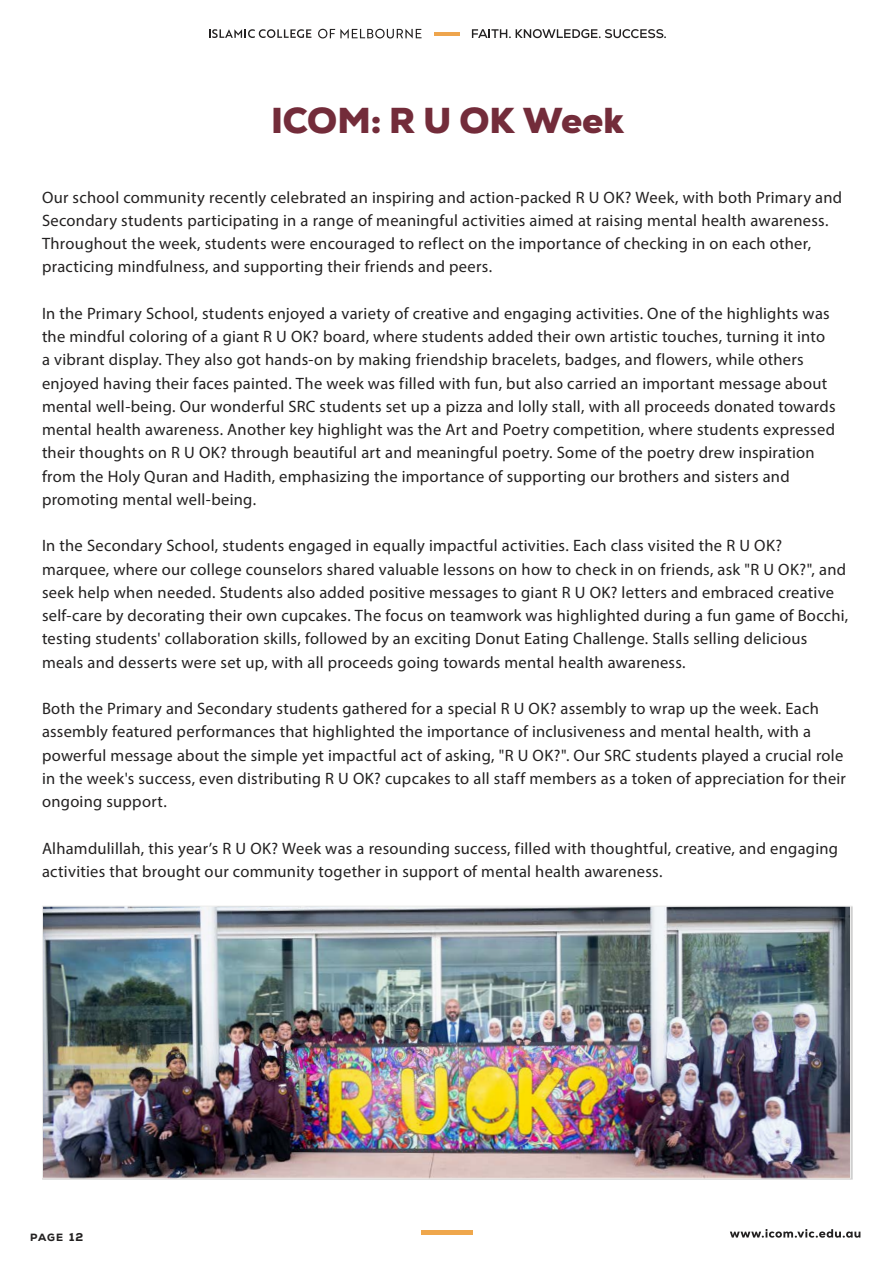
<style>
.page{position:relative;width:893px;height:1263px;background:#fff}
.page>*{position:absolute;margin:0;border:0;box-sizing:border-box;transform-origin:0 0}
.t1{font:900 36px "Nexa";letter-spacing:-.005em;color:#732c3a}
.t2{font:16.5px/23.2px "Myriad Pro";letter-spacing:.015em;color:#232121}
.t3{font:800 10.5px "Nexa";color:#232121}
.s1{font-size:11.4px}
</style>
<div class="page">
<svg style="left:730px;top:1229px;width:130px;height:9px"></svg>
<hr style="left:434px;top:32px;width:26px;height:3px;background:#eea54d">
<svg style="left:209px;top:29px;width:102px;height:9px"></svg>
<svg style="left:318px;top:29px;width:104px;height:9px"></svg>
<svg style="left:472px;top:29px;width:194px;height:9px"></svg>
<div style="left:421px;top:1230px;width:51px;height:5px;background:#efa74c"></div>
<img style="left:44px;top:908px;width:805px;height:269px">
<h1 class="t1" style="left:271px;top:97px;width:354px">ICOM: R U OK Week</h1>
<p class="t2" style="left:42px;top:185px;width:802px">Our school community recently celebrated an inspiring and action-packed R U OK? Week, with both Primary and Secondary students participating in a range of meaningful activities aimed at raising mental health awareness.<br>Throughout the week, students were encouraged to reflect on the importance of checking in on each other, practicing mindfulness, and supporting their friends and peers.</p>
<p class="t2" style="left:42px;top:301px;width:795px">In the Primary School, students enjoyed a variety of creative and engaging activities. One of the highlights was the mindful coloring of a giant R U OK? board, where students added their own artistic touches, turning it into a vibrant display. They also got hands-on by making friendship bracelets, badges, and flowers, while others enjoyed having their faces painted. The week was filled with fun, but also carried an important message about mental well-being. Our wonderful SRC students set up a pizza and lolly stall, with all proceeds donated towards mental health awareness. Another key highlight was the Art and Poetry competition, where students expressed their thoughts on R U OK? through beautiful art and meaningful poetry. Some of the poetry drew inspiration from the Holy Quran and Hadith, emphasizing the importance of supporting our brothers and sisters and promoting mental well-being.</p>
<p class="t2" style="left:42px;top:534px;width:808px">In the Secondary School, students engaged in equally impactful activities. Each class visited the R U OK? marquee, where our college counselors shared valuable lessons on how to check in on friends, ask "R U OK?", and seek help when needed. Students also added positive messages to giant R U OK? letters and embraced creative self-care by decorating their own cupcakes. The focus on teamwork was highlighted during a fun game of Bocchi, testing students' collaboration skills, followed by an exciting Donut Eating Challenge. Stalls selling delicious meals and desserts were set up, with all proceeds going towards mental health awareness.</p>
<p class="t2" style="left:42px;top:697px;width:805px">Both the Primary and Secondary students gathered for a special R U OK? assembly to wrap up the week. Each assembly featured performances that highlighted the importance of inclusiveness and mental health, with a powerful message about the simple yet impactful act of asking, "R U OK?". Our SRC students played a crucial role in the week's success, even distributing R U OK? cupcakes to all staff members as a token of appreciation for their ongoing support.</p>
<p class="t2" style="left:42px;top:836px;width:798px">Alhamdulillah, this year’s R U OK? Week was a resounding success, filled with thoughtful, creative, and engaging activities that brought our community together in support of mental health awareness.</p>
<p class="t3" style="left:30px;top:1230px;width:55px">page <span class="s1">12</span></p>
</div>
